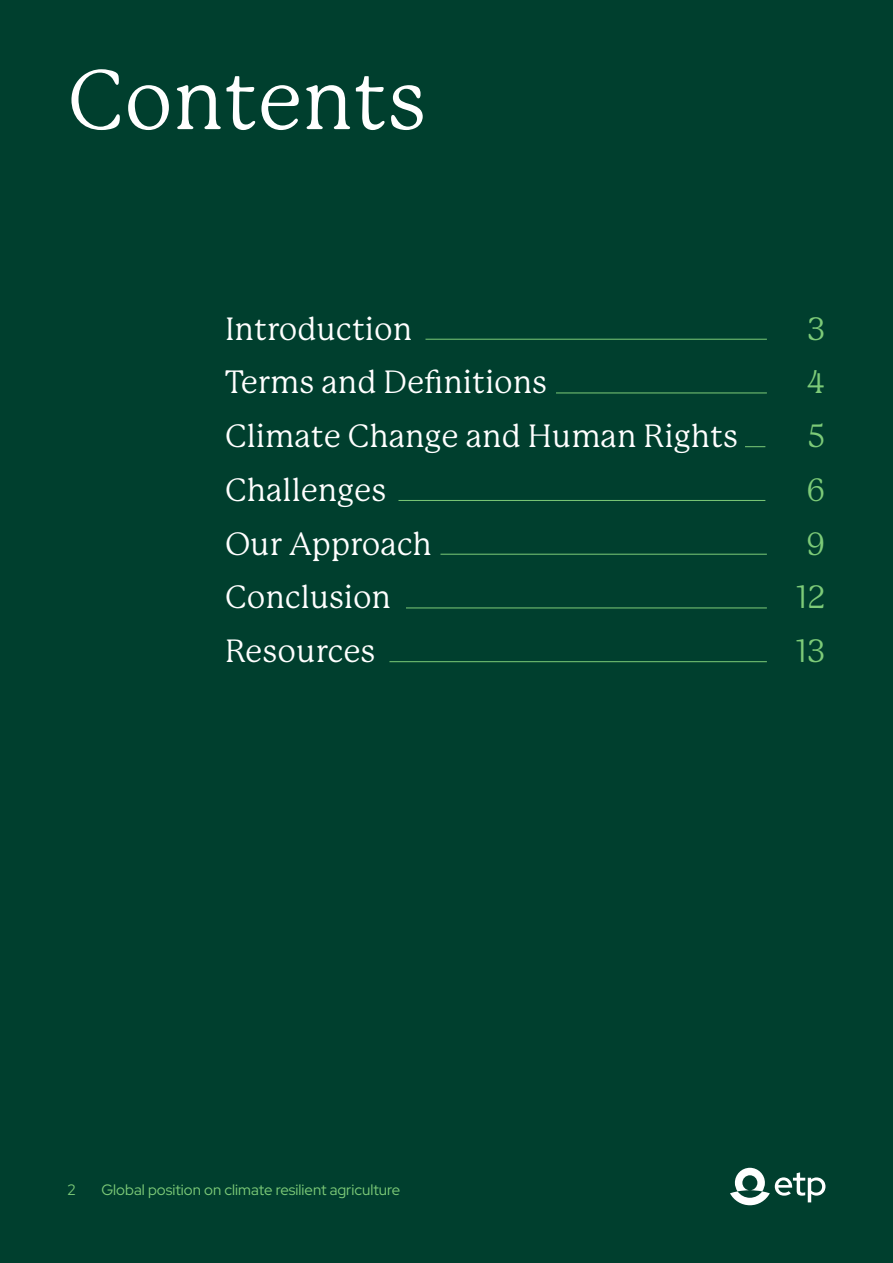
<style>
.page{position:relative;width:893px;height:1263px;background:#003f2e}
.page>*{position:absolute;margin:0;border:0;box-sizing:border-box;transform-origin:0 0}
.t1{font:82.5px "P22 Mackinac Pro";color:#fff}
.t2{font:31.5px "P22 Mackinac Pro";color:#fff}
.t3{font:31.5px "P22 Mackinac Pro";color:#7dcb78}
.t4{font:15px "Red Hat Display";color:#7dcb78}
</style>
<div class="page">
<svg style="left:730px;top:1168px;width:95px;height:37px"></svg>
<hr style="left:425px;top:339px;width:342px;height:1px;background:#7dcb78">
<hr style="left:556px;top:393px;width:211px;height:1px;background:#7dcb78">
<svg style="left:745px;top:446px;width:20px;height:1px"></svg>
<hr style="left:398px;top:500px;width:367px;height:1px;background:#7dcb78">
<hr style="left:440px;top:554px;width:327px;height:1px;background:#7dcb78">
<hr style="left:406px;top:607px;width:361px;height:1px;background:#7dcb78">
<hr style="left:389px;top:661px;width:378px;height:1px;background:#7dcb78">
<h1 class="t1" style="left:68px;top:54px;width:361px">Contents</h1>
<p class="t2" style="left:225px;top:311px;width:189px">Introduction</p>
<p class="t3" style="left:807px;top:311px;width:20px">3</p>
<p class="t2" style="left:225px;top:364px;width:324px">Terms and Definitions</p>
<p class="t3" style="left:806px;top:364px;width:21px">4</p>
<p class="t2" style="left:225px;top:418px;width:514px">Climate Change and Human Rights</p>
<p class="t3" style="left:808px;top:418px;width:19px">5</p>
<p class="t2" style="left:225px;top:472px;width:163px">Challenges</p>
<p class="t3" style="left:806px;top:472px;width:21px">6</p>
<p class="t2" style="left:225px;top:526px;width:208px">Our Approach</p>
<p class="t3" style="left:806px;top:526px;width:21px">9</p>
<p class="t2" style="left:225px;top:579px;width:167px">Conclusion</p>
<p class="t3" style="left:796px;top:579px;width:31px">12</p>
<p class="t2" style="left:225px;top:633px;width:152px">Resources</p>
<p class="t3" style="left:796px;top:633px;width:31px">13</p>
<p class="t4" style="left:68px;top:1180px;width:10px">2</p>
<p class="t4" style="left:101px;top:1180px;width:300px">Global position on climate resilient agriculture</p>
</div>
